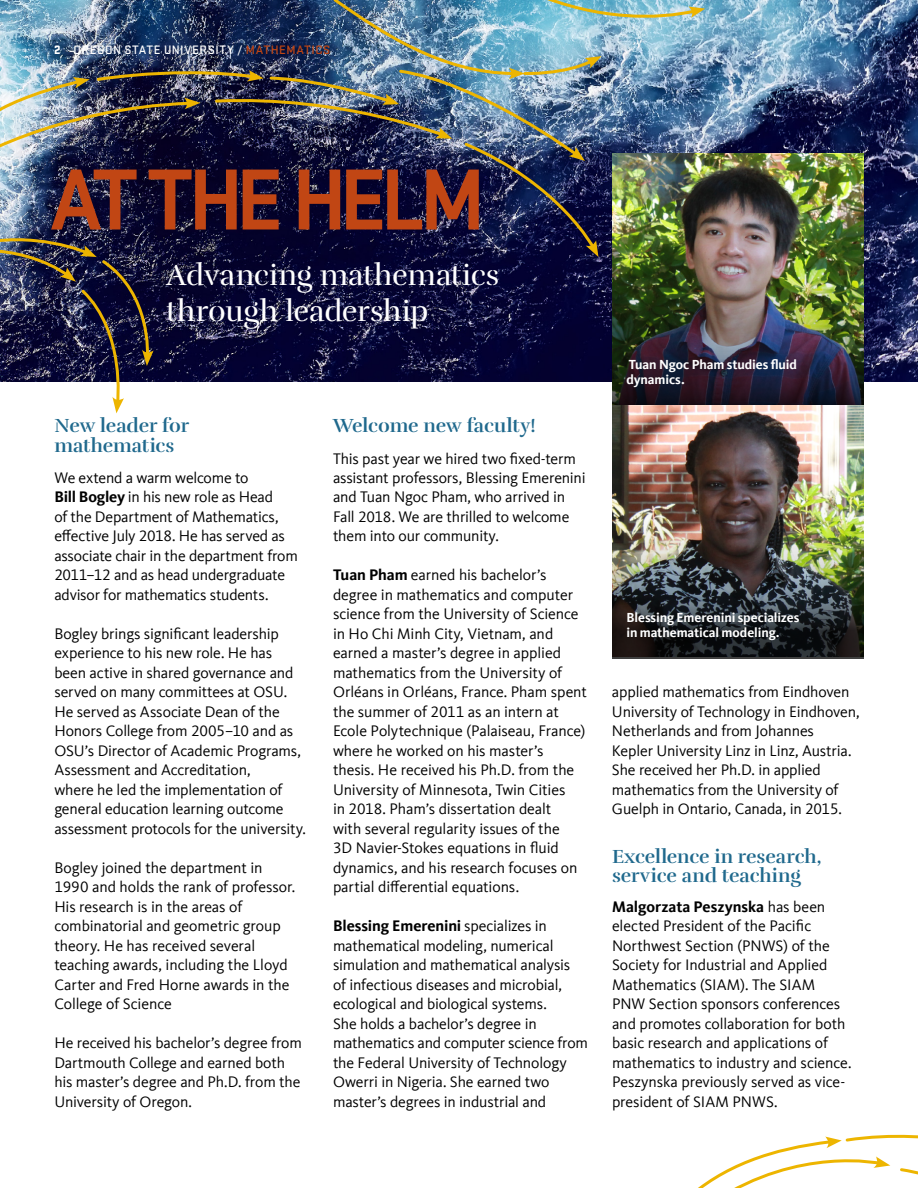
<style>
.page{position:relative;width:918px;height:1188px;background:#fff}
.page>*{position:absolute;margin:0;border:0;box-sizing:border-box;transform-origin:0 0}
.t1{font:700 90px "Stratum 2";letter-spacing:-.08em;color:#c14614}
.t2{font:30px/36px "Rufina Stencil Regular";letter-spacing:-.01em;color:#fff}
.t3{font:19.5px/19.5px "Rufina Stencil Bold";letter-spacing:-.005em;color:#20698d}
.t4{font:15.75px/19.5px "Kievit Offc";letter-spacing:-.01em;color:#000}
.t5{font:700 13.5px/15px "Kievit Offc";letter-spacing:-.005em;color:#fff}
.t6{font:500 12.75px "Stratum 2";letter-spacing:.045em;color:#fff}
.s1{font-weight:900}
.s2{color:#c14614}
.s3{font-weight:700}
</style>
<div class="page">
<img style="left:705px;top:0;width:213px;height:382px">
<img style="left:612px;top:405px;width:252px;height:253px">
<img style="left:705px;top:152px;width:159px;height:253px">
<svg style="left:698px;top:1134px;width:220px;height:54px"></svg>
<img style="left:0;top:0;width:705px;height:413px">
<p class="t6" style="left:54px;top:41px;width:278px"><span class="s1">2</span> OREGON STATE UNIVERSITY / <span class="s2">MATHEMATICS</span></p>
<h1 class="t1" style="left:50px;top:138px;width:437px">AT THE HELM</h1>
<h2 class="t2" style="left:166px;top:257px;width:335px">Advancing mathematics through leadership</h2>
<p class="t3" style="left:54px;top:416px;width:136px">New leader for mathematics</p>
<p class="t4" style="left:54px;top:468px;width:245px">We extend a warm welcome to<br><span class="s3">Bill Bogley</span> in his new role as Head<br>of the Department of Mathematics, effective July 2018. He has served as associate chair in the department from 2011–12 and as head undergraduate advisor for mathematics students.</p>
<p class="t4" style="left:54px;top:624px;width:253px">Bogley brings significant leadership experience to his new role. He has been active in shared governance and served on many committees at OSU.<br>He served as Associate Dean of the Honors College from 2005–10 and as OSU’s Director of Academic Programs, Assessment and Accreditation,<br>where he led the implementation of general education learning outcome assessment protocols for the university.</p>
<p class="t4" style="left:54px;top:858px;width:242px">Bogley joined the department in<br>1990 and holds the rank of professor.<br>His research is in the areas of combinatorial and geometric group theory. He has received several teaching awards, including the Lloyd<br>Carter and Fred Horne awards in the<br>College of Science</p>
<p class="t4" style="left:54px;top:1034px;width:249px">He received his bachelor’s degree from Dartmouth College and earned both his master’s degree and Ph.D. from the University of Oregon.</p>
<p class="t3" style="left:333px;top:416px;width:204px">Welcome new faculty!</p>
<p class="t4" style="left:333px;top:449px;width:254px">This past year we hired two fixed-term assistant professors, Blessing Emerenini and Tuan Ngoc Pham, who arrived in Fall 2018. We are thrilled to welcome them into our community.</p>
<p class="t4" style="left:333px;top:566px;width:255px"><span class="s3">Tuan Pham</span> earned his bachelor’s degree in mathematics and computer science from the University of Science in Ho Chi Minh City, Vietnam, and earned a master’s degree in applied mathematics from the University of Orléans in Orléans, France. Pham spent the summer of 2011 as an intern at Ecole Polytechnique (Palaiseau, France) where he worked on his master’s thesis. He received his Ph.D. from the University of Minnesota, Twin Cities<br>in 2018. Pham’s dissertation dealt<br>with several regularity issues of the<br>3D Navier-Stokes equations in fluid dynamics, and his research focuses on partial differential equations.</p>
<p class="t4" style="left:333px;top:917px;width:257px"><span class="s3">Blessing Emerenini</span> specializes in mathematical modeling, numerical simulation and mathematical analysis<br>of infectious diseases and microbial, ecological and biological systems.<br>She holds a bachelor’s degree in mathematics and computer science from the Federal University of Technology Owerri in Nigeria. She earned two master’s degrees in industrial and</p>
<p class="t5" style="left:626px;top:357px;width:172px">Tuan Ngoc Pham studies fluid dynamics.</p>
<p class="t5" style="left:626px;top:610px;width:175px">Blessing Emerenini specializes in mathematical modeling.</p>
<p class="t4" style="left:612px;top:683px;width:249px">applied mathematics from Eindhoven University of Technology in Eindhoven, Netherlands and from Johannes<br>Kepler University Linz in Linz, Austria.<br>She received her Ph.D. in applied mathematics from the University of Guelph in Ontario, Canada, in 2015.</p>
<p class="t3" style="left:612px;top:846px;width:211px">Excellence in research, service and teaching</p>
<p class="t4" style="left:612px;top:897px;width:241px"><span class="s3">Malgorzata Peszynska</span> has been elected President of the Pacific Northwest Section (PNWS) of the Society for Industrial and Applied Mathematics (SIAM). The SIAM PNW Section sponsors conferences and promotes collaboration for both basic research and applications of mathematics to industry and science.<br>Peszynska previously served as vice&shy;president of SIAM PNWS.</p>
</div>
